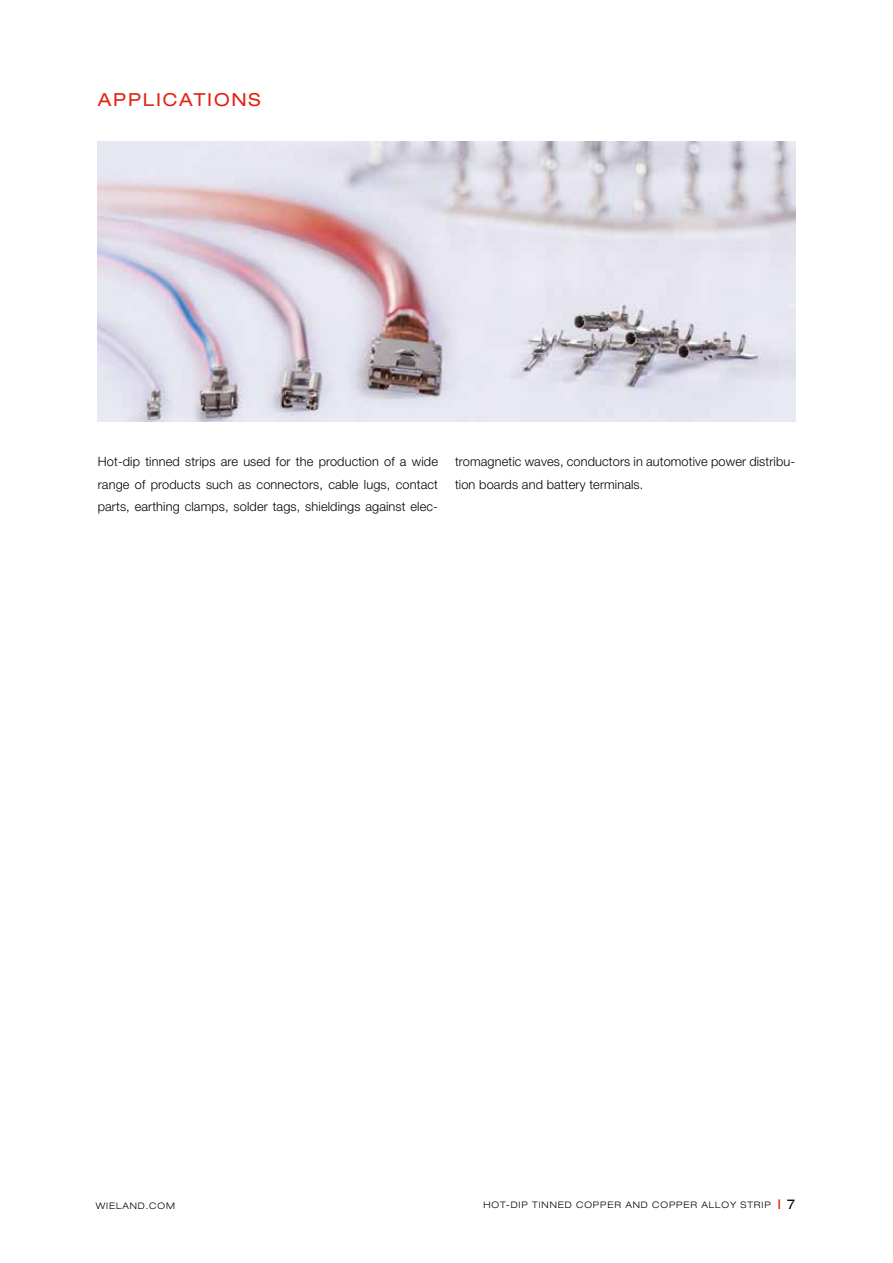
<style>
.page{position:relative;width:893px;height:1263px;background:#fff}
.page>*{position:absolute;margin:0;border:0;box-sizing:border-box;transform-origin:0 0}
.t1{font:expanded 18px "Helvetica Neue LT Pro";letter-spacing:.1em;color:#e42313}
.t2{font:300 12.75px/22.5px "Helvetica Neue LT Pro";letter-spacing:.01em;color:#000;text-align:justify}
.t3{font:300 expanded 9px "Helvetica Neue LT Pro";letter-spacing:.1em;color:#000}
.s1{font-weight:400;font-size:13.5px;color:#e42313}
.s2{font-weight:400;font-size:13.5px}
</style>
<div class="page">
<img style="left:98px;top:142px;width:697px;height:279px">
<h1 class="t1" style="left:98px;top:90px;width:164px">APPLICATIONS</h1>
<p class="t2" style="left:98px;top:450px;width:342px">Hot-dip tinned strips are used for the production of a wide range of products such as connectors, cable lugs, contact parts, earthing clamps, solder tags, shieldings against elec-</p>
<p class="t2" style="left:455px;top:450px;width:342px">tromagnetic waves, conductors in automotive power distribu&shy;tion boards and battery terminals.</p>
<p class="t3" style="left:96px;top:1200px;width:81px">WIELAND.COM</p>
<p class="t3" style="left:483px;top:1199px;width:313px">HOT-DIP TINNED COPPER AND COPPER ALLOY STRIP <span class="s1">I</span> <span class="s2">7</span></p>
</div>
